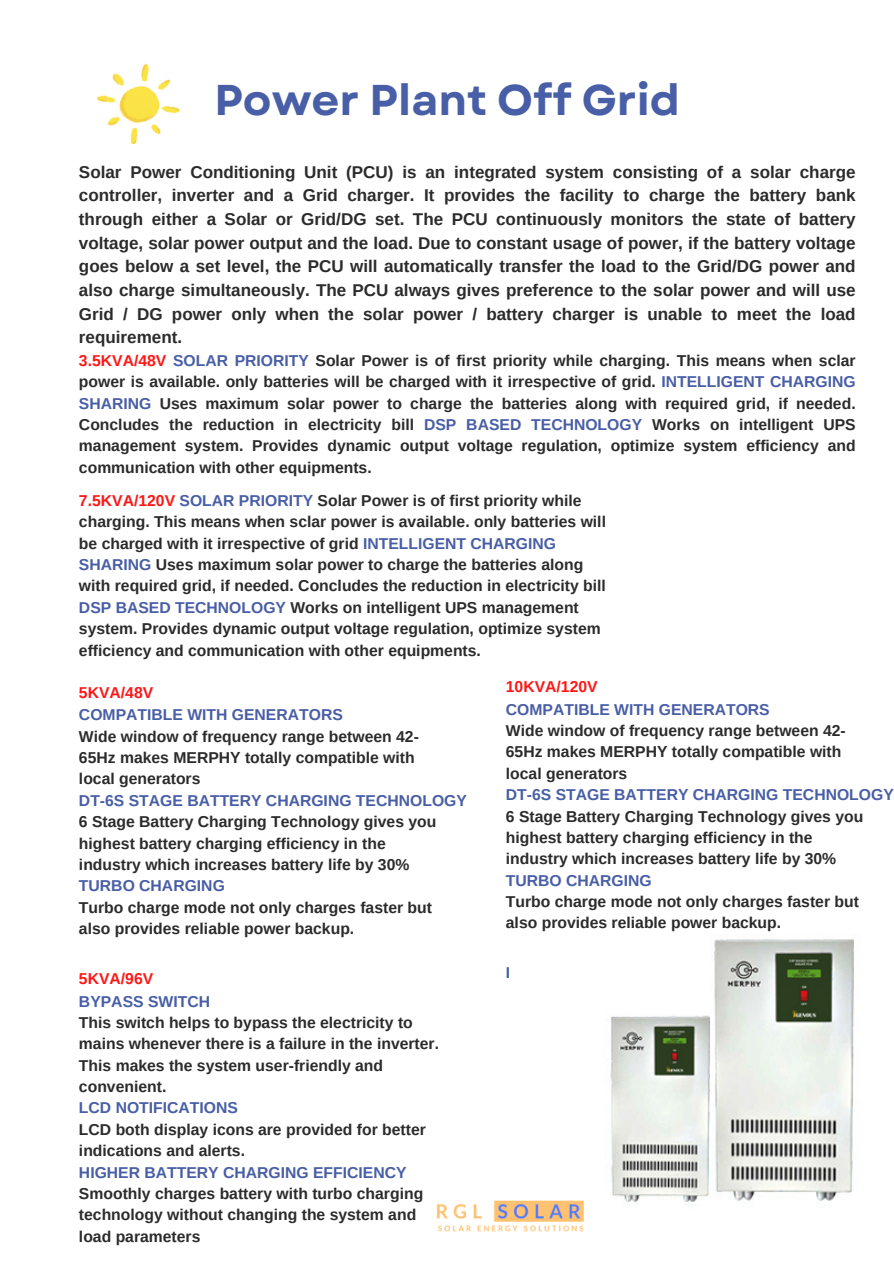
<style>
.page{position:relative;width:894px;height:1264px;background:#fff}
.page>*{position:absolute;margin:0;border:0;box-sizing:border-box;transform-origin:0 0}
.t1{font:700 43.05px "Garet";color:#485ea6}
.t2{font:700 17.1px/23.7px "Arimo";color:#2b2b2b;text-align:justify}
.t3{font:700 15.75px/21.3px "Arimo";color:#2b2b2b;text-align:justify}
.t4{font:700 15.75px "Arimo";color:#485ea6}
.t5{font:700 15.75px "Arimo";color:#ff1616}
.s1{color:#ff1616}
.s2{color:#485ea6}
</style>
<div class="page">
<img style="left:97px;top:63px;width:83px;height:82px">
<img style="left:610px;top:939px;width:244px;height:263px">
<img style="left:436px;top:1200px;width:148px;height:32px">
<p class="t1" style="left:214px;top:69px;width:467px">Power Plant Off Grid</p>
<p class="t2" style="left:79px;top:160px;width:778px">Solar Power Conditioning Unit (PCU) is an integrated system consisting of a solar charge controller, inverter and a Grid charger. It provides the facility to charge the battery bank through either a Solar or Grid/DG set. The PCU continuously monitors the state of battery voltage, solar power output and the load. Due to constant usage of power, if the battery voltage goes below a set level, the PCU will automatically transfer the load to the Grid/DG power and also charge simultaneously. The PCU always gives preference to the solar power and will use Grid / DG power only when the solar power / battery charger is unable to meet the load requirement.</p>
<p class="t3" style="left:79px;top:349px;width:778px"><span class="s1">3.5KVA/48V</span> <span class="s2">SOLAR PRIORITY</span> Solar Power is of first priority while charging. This means when sclar power is available. only batteries will be charged with it irrespective of grid. <span class="s2">INTELLIGENT CHARGING SHARING</span> Uses maximum solar power to charge the batteries along with required grid, if needed.<br>Concludes the reduction in electricity bill <span class="s2">DSP BASED TECHNOLOGY</span> Works on intelligent UPS management system. Provides dynamic output voltage regulation, optimize system efficiency and communication with other equipments.</p>
<p class="t3" style="left:79px;top:489px;width:528px;text-align:left"><span class="s1">7.5KVA/120V</span> <span class="s2">SOLAR PRIORITY</span> Solar Power is of first priority while charging. This means when sclar power is available. only batteries will be charged with it irrespective of grid <span class="s2">INTELLIGENT CHARGING SHARING</span> Uses maximum solar power to charge the batteries along with required grid, if needed. Concludes the reduction in electricity bill <span class="s2">DSP BASED TECHNOLOGY</span> Works on intelligent UPS management system. Provides dynamic output voltage regulation, optimize system efficiency and communication with other equipments.</p>
<p class="t5" style="left:505px;top:677px;width:93px">10KVA/120V</p>
<p class="t4" style="left:505px;top:700px;width:265px">COMPATIBLE WITH GENERATORS</p>
<p class="t3" style="left:505px;top:720px;width:341px">Wide window of frequency range between 42-</p>
<p class="t3" style="left:505px;top:741px;width:337px">65Hz makes MERPHY totally compatible with</p>
<p class="t3" style="left:505px;top:762px;width:123px">local generators</p>
<p class="t4" style="left:505px;top:785px;width:389px">DT-6S STAGE BATTERY CHARGING TECHNOLOGY</p>
<p class="t3" style="left:505px;top:805px;width:359px">6 Stage Battery Charging Technology gives you</p>
<p class="t3" style="left:505px;top:826px;width:308px">highest battery charging efficiency in the</p>
<p class="t3" style="left:505px;top:848px;width:332px">industry which increases battery life by 30%</p>
<p class="t4" style="left:505px;top:871px;width:147px">TURBO CHARGING</p>
<p class="t3" style="left:505px;top:891px;width:354px">Turbo charge mode not only charges faster but</p>
<p class="t3" style="left:505px;top:912px;width:277px">also provides reliable power backup.</p>
<p class="t4" style="left:505px;top:964px;width:6px">I</p>
<p class="t5" style="left:79px;top:683px;width:76px">5KVA/48V</p>
<p class="t4" style="left:79px;top:706px;width:265px">COMPATIBLE WITH GENERATORS</p>
<p class="t3" style="left:79px;top:725px;width:341px">Wide window of frequency range between 42-</p>
<p class="t3" style="left:79px;top:747px;width:337px">65Hz makes MERPHY totally compatible with</p>
<p class="t3" style="left:79px;top:768px;width:123px">local generators</p>
<p class="t4" style="left:79px;top:791px;width:389px">DT-6S STAGE BATTERY CHARGING TECHNOLOGY</p>
<p class="t3" style="left:79px;top:811px;width:359px">6 Stage Battery Charging Technology gives you</p>
<p class="t3" style="left:79px;top:832px;width:308px">highest battery charging efficiency in the</p>
<p class="t3" style="left:79px;top:853px;width:332px">industry which increases battery life by 30%</p>
<p class="t4" style="left:79px;top:877px;width:147px">TURBO CHARGING</p>
<p class="t3" style="left:79px;top:896px;width:354px">Turbo charge mode not only charges faster but</p>
<p class="t3" style="left:79px;top:918px;width:277px">also provides reliable power backup.</p>
<p class="t5" style="left:79px;top:969px;width:76px">5KVA/96V</p>
<p class="t4" style="left:79px;top:992px;width:132px">BYPASS SWITCH</p>
<p class="t3" style="left:79px;top:1011px;width:335px">This switch helps to bypass the electricity to</p>
<p class="t3" style="left:79px;top:1033px;width:361px">mains whenever there is a failure in the inverter.</p>
<p class="t3" style="left:79px;top:1054px;width:305px">This makes the system user-friendly and</p>
<p class="t3" style="left:79px;top:1075px;width:89px">convenient.</p>
<p class="t4" style="left:79px;top:1099px;width:160px">LCD NOTIFICATIONS</p>
<p class="t3" style="left:79px;top:1118px;width:348px">LCD both display icons are provided for better</p>
<p class="t3" style="left:79px;top:1140px;width:167px">indications and alerts.</p>
<p class="t4" style="left:79px;top:1163px;width:329px">HIGHER BATTERY CHARGING EFFICIENCY</p>
<p class="t3" style="left:79px;top:1182px;width:346px">Smoothly charges battery with turbo charging</p>
<p class="t3" style="left:79px;top:1204px;width:339px">technology without changing the system and</p>
<p class="t3" style="left:79px;top:1225px;width:123px">load parameters</p>
</div>
